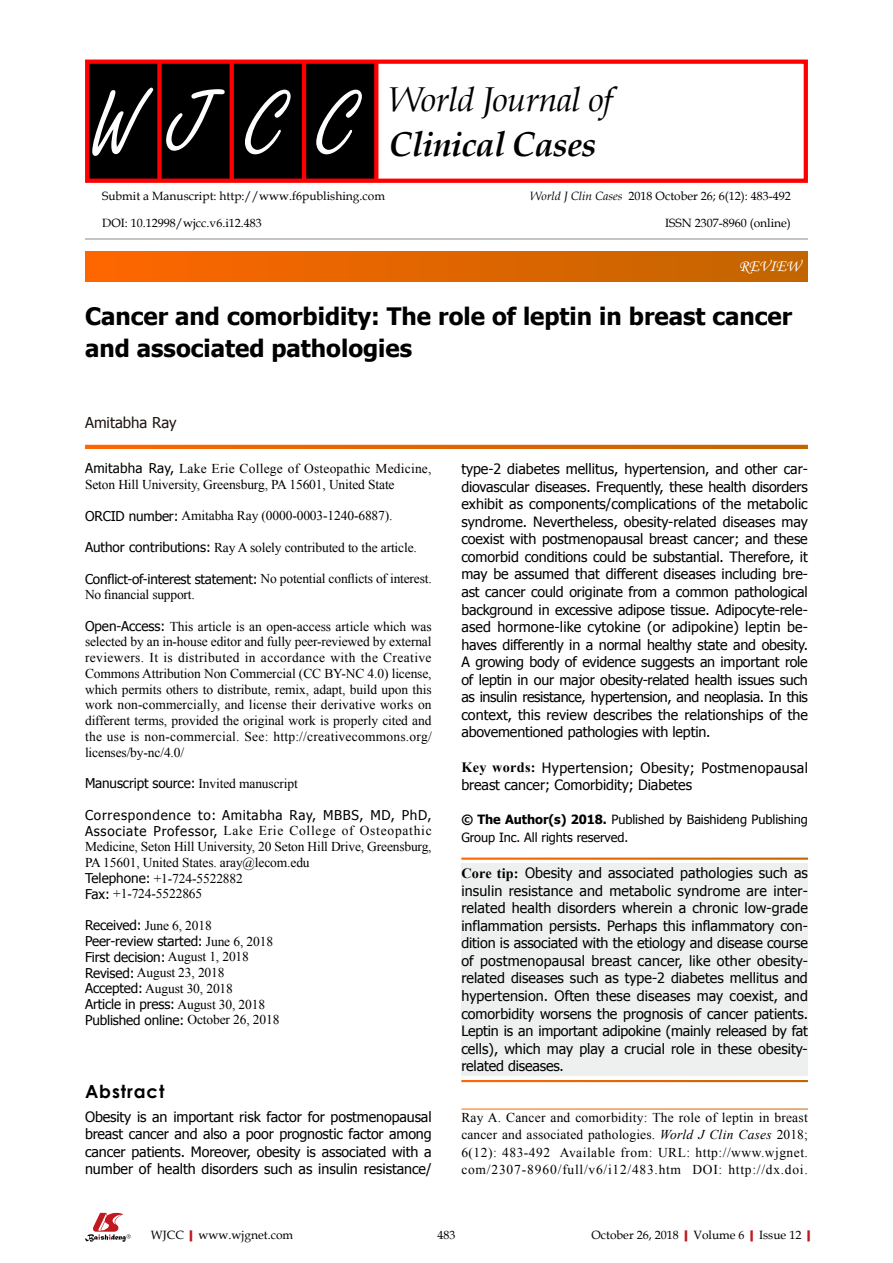
<style>
.page{position:relative;width:893px;height:1263px;background:#fff}
.page>*{position:absolute;margin:0;border:0;box-sizing:border-box;transform-origin:0 0}
.t1{font:94.5px "Freestyle Script";color:#fff;scale:.95 1}
.t2{font:italic 34.5px "Book Antiqua";letter-spacing:-.02em;color:#000}
.t3{font:italic 700 34.5px "Book Antiqua";letter-spacing:-.02em;color:#000}
.t4{font:700 24px/31.5px "Tahoma";color:#000}
.t5{font:700 18px "Century Gothic";letter-spacing:.05em;color:#000}
.t6{font:16.5px "Monotype Corsiva";color:#fff}
.t7{font:15px "Tahoma";color:#201714}
.t8{font:14.25px/17.5px "Tahoma";letter-spacing:-.005em;color:#000;text-align:justify}
.t9{font:14.25px/17.7px "Tahoma";letter-spacing:.015em;color:#000}
.t10{font:13.5px/15.8px "Times New Roman";letter-spacing:-.01em;color:#000}
.t11{font:13.5px/15.8px "Tahoma";letter-spacing:-.01em;color:#000}
.t12{font:12.75px/17.5px "Tahoma";letter-spacing:-.005em;color:#000}
.t13{font:12px "Book Antiqua";color:#000}
.s1{font-style:italic}
.s2{font-family:"Tahoma"}
.s3{font-family:"Times New Roman"}
.s4{font-family:"Times New Roman";font-weight:700}
.s5{font-weight:700}
.s6{font-weight:700;color:#c01920}
</style>
<div class="page">
<div style="left:461px;top:864px;width:347px;height:212px;background:#eeefef"></div>
<div style="left:85px;top:252px;width:723px;height:29px;background:linear-gradient(to right,#f60,#c16500)"></div>
<hr style="left:85px;top:239px;width:723px;height:1px;background:#898989">
<svg style="left:85px;top:445px;width:723px;height:4px;background:#e06500"></svg>
<svg style="left:85px;top:1213px;width:46px;height:29px"></svg>
<div style="left:87px;top:61px;width:289px;height:121px;background:#000"></div>
<div style="left:157px;top:61px;width:5px;height:121px;background:#f00"></div>
<svg style="left:230px;top:65px;width:4px;height:113px"></svg>
<hr style="left:302px;top:61px;width:4px;height:121px;background:#f00">
<svg style="left:374px;top:65px;width:4px;height:113px"></svg>
<div style="left:85px;top:60px;width:723px;height:123px;border:4px solid #f00"></div>
<p class="t1" style="left:90px;top:72px;width:282px">WJCC</p>
<p class="t2" style="left:389px;top:75px;width:225px">World Journal of</p>
<p class="t3" style="left:389px;top:121px;width:209px">Clinical Cases</p>
<p class="t13" style="left:102px;top:188px;width:284px">Submit a Manuscript: http://www.f6publishing.com</p>
<p class="t13" style="left:102px;top:215px;width:161px">DOI: 10.12998/wjcc.v6.i12.483</p>
<p class="t13" style="left:530px;top:188px;width:262px"><span class="s1">World J Clin Cases</span> 2018 October 26; 6(12): 483-492</p>
<p class="t13" style="left:665px;top:215px;width:127px">ISSN 2307-8960 (online)</p>
<p class="t6" style="left:739px;top:256px;width:63px">REVIEW</p>
<p class="t4" style="left:85px;top:299px;width:709px">Cancer and comorbidity: The role of leptin in breast cancer and associated pathologies</p>
<p class="t7" style="left:85px;top:412px;width:93px">Amitabha Ray</p>
<p class="t10" style="left:85px;top:460px;width:348px"><span class="s2">Amitabha Ray,</span> Lake Erie College of Osteopathic Medicine,<br>Seton Hill University, Greensburg, PA 15601, United State</p>
<p class="t10" style="left:85px;top:508px;width:309px"><span class="s2">ORCID number:</span> Amitabha Ray (0000-0003-1240-6887).</p>
<p class="t10" style="left:85px;top:539px;width:333px"><span class="s2">Author contributions:</span> Ray A solely contributed to the article.</p>
<p class="t10" style="left:85px;top:571px;width:348px"><span class="s2">Conflict-of-interest statement:</span> No potential conflicts of interest.<br>No financial support.</p>
<p class="t10" style="left:85px;top:618px;width:348px;text-align:justify"><span class="s2">Open-Access:</span> This article is an open-access article which was selected by an in-house editor and fully peer-reviewed by external reviewers. It is distributed in accordance with the Creative Commons Attribution Non Commercial (CC BY-NC 4.0) license, which permits others to distribute, remix, adapt, build upon this work non-commercially, and license their derivative works on different terms, provided the original work is properly cited and the use is non-commercial. See: http://creativecommons.org/ licenses/by-nc/4.0/</p>
<p class="t11" style="left:85px;top:775px;width:214px">Manuscript source: <span class="s3">Invited manuscript</span></p>
<p class="t10" style="left:85px;top:807px;width:348px"><span class="s2">Correspondence to: Amitabha Ray, MBBS, MD, PhD, Associate Professor,</span> Lake Erie College of Osteopathic Medicine, Seton Hill University, 20 Seton Hill Drive, Greensburg, PA 15601, United States. aray@lecom.edu<br><span class="s2">Telephone:</span> +1-724-5522882<br><span class="s2">Fax:</span> +1-724-5522865</p>
<p class="t11" style="left:85px;top:916px;width:196px">Received: <span class="s3">June 6, 2018<br></span>Peer-review started: <span class="s3">June 6, 2018<br></span>First decision: <span class="s3">August 1, 2018<br></span>Revised: <span class="s3">August 23, 2018<br></span>Accepted: <span class="s3">August 30, 2018<br></span>Article in press: <span class="s3">August 30, 2018<br></span>Published online: <span class="s3">October 26, 2018</span></p>
<p class="t5" style="left:85px;top:1078px;width:81px">Abstract</p>
<p class="t8" style="left:85px;top:1108px;width:348px">Obesity is an important risk factor for postmenopausal breast cancer and also a poor prognostic factor among cancer patients. Moreover, obesity is associated with a number of health disorders such as insulin resistance/</p>
<p class="t8" style="left:461px;top:459px;width:348px">type-2 diabetes mellitus, hypertension, and other car&shy;diovascular diseases. Frequently, these health disorders exhibit as components/complications of the metabolic syndrome. Nevertheless, obesity-related diseases may coexist with postmenopausal breast cancer; and these comorbid conditions could be substantial. Therefore, it may be assumed that different diseases including bre&shy;ast cancer could originate from a common pathological background in excessive adipose tissue. Adipocyte-rele&shy;ased hormone-like cytokine (or adipokine) leptin be&shy;haves differently in a normal healthy state and obesity.<br>A growing body of evidence suggests an important role of leptin in our major obesity-related health issues such as insulin resistance, hypertension, and neoplasia. In this context, this review describes the relationships of the abovementioned pathologies with leptin.</p>
<p class="t9" style="left:461px;top:758px;width:348px"><span class="s4">Key words:</span> Hypertension; Obesity; Postmenopausal breast cancer; Comorbidity; Diabetes</p>
<p class="t12" style="left:461px;top:810px;width:348px"><span class="s5">© The Author(s) 2018.</span> Published by Baishideng Publishing<br>Group Inc. All rights reserved.</p>
<p class="t8" style="left:461px;top:863px;width:348px"><span class="s4">Core tip:</span> Obesity and associated pathologies such as insulin resistance and metabolic syndrome are inter&shy;related health disorders wherein a chronic low-grade inflammation persists. Perhaps this inflammatory con&shy;dition is associated with the etiology and disease course of postmenopausal breast cancer, like other obe-sity&shy;related diseases such as type-2 diabetes mellitus and hypertension. Often these diseases may coexist, and comorbidity worsens the prognosis of cancer patients.<br>Leptin is an important adipokine (mainly released by fat cells), which may play a crucial role in these obesity&shy;related diseases.</p>
<p class="t10" style="left:461px;top:1109px;width:348px;line-height:17.2px;text-align:justify">Ray A. Cancer and comorbidity: The role of leptin in breast cancer and associated pathologies. <span class="s1">World J Clin Cases</span> 2018; 6(12): 483-492 Available from: URL: http://www.wjgnet. com/2307-8960/full/v6/i12/483.htm DOI: http://dx.doi.</p>
<p class="t13" style="left:151px;top:1226px;width:144px">WJCC<span class="s6">|</span>www.wjgnet.com</p>
<p class="t13" style="left:437px;top:1226px;width:19px">483</p>
<p class="t13" style="left:591px;top:1226px;width:226px">October 26, 2018<span class="s6">|</span>Volume 6<span class="s6">|</span>Issue 12<span class="s6">|</span></p>
</div>
